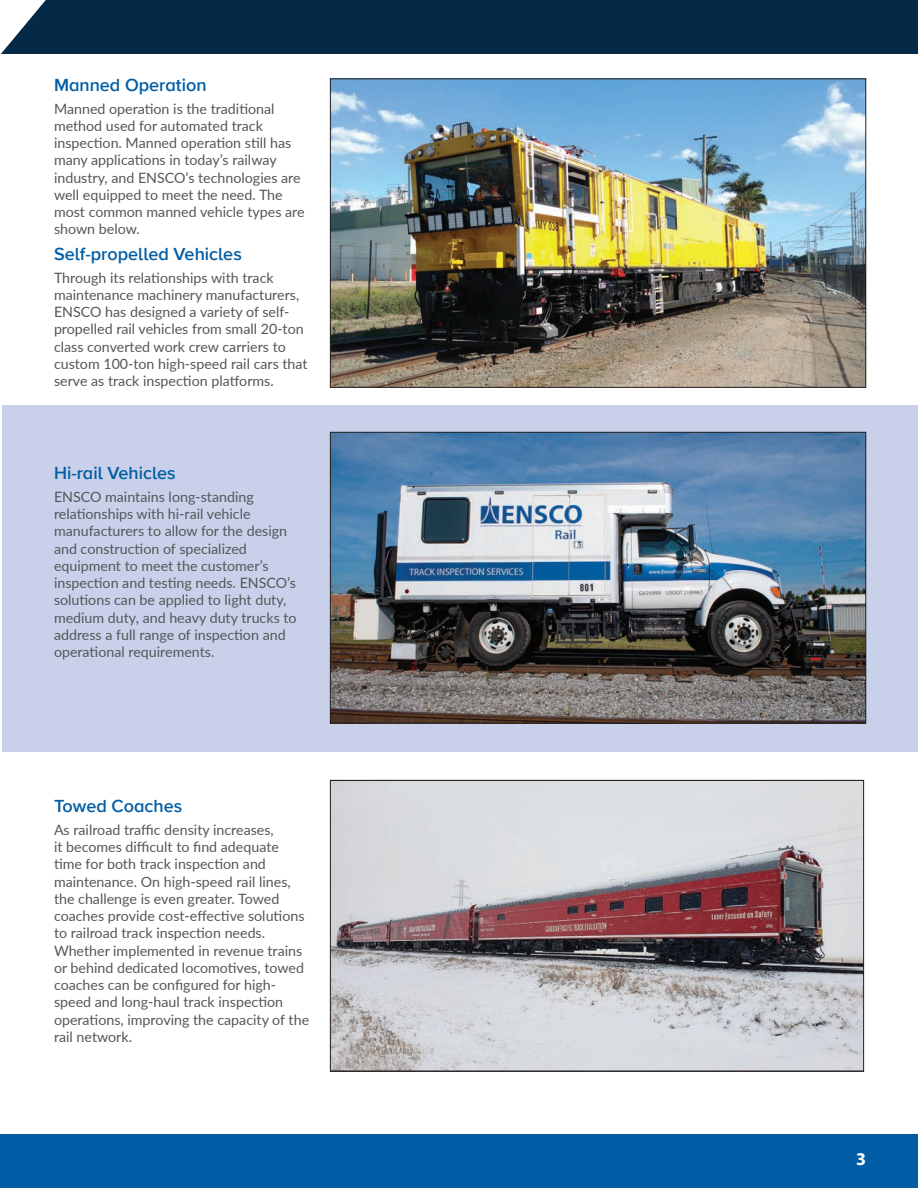
<style>
.page{position:relative;width:918px;height:1188px;background:#fff}
.page>*{position:absolute;margin:0;border:0;box-sizing:border-box;transform-origin:0 0}
.t1{font:600 18px "Proxima Nova A";color:#015da5}
.t2{font:700 18px "Myriad Pro";color:#fff}
.t3{font:14.25px/17.2px "Lato";color:#535759}
</style>
<div class="page">
<div style="left:0;top:1134px;width:918px;height:54px;background:#015da5"></div>
<div style="left:1px;top:0;width:917px;height:54px;background:#042a47"></div>
<div style="left:2px;top:406px;width:916px;height:346px;background:#c9d0e9"></div>
<img style="left:332px;top:80px;width:532px;height:306px">
<div style="left:330px;top:78px;width:536px;height:310px;border:1px solid #231f20"></div>
<img style="left:332px;top:434px;width:532px;height:287px">
<div style="left:330px;top:432px;width:536px;height:291px;border:1px solid #231f20"></div>
<svg style="left:332px;top:782px;width:530px;height:288px;background:#b9b3b7"></svg>
<div style="left:330px;top:780px;width:534px;height:292px;border:1px solid #231f20"></div>
<p class="t1" style="left:54px;top:71px;width:154px">Manned Operation</p>
<p class="t3" style="left:54px;top:99px;width:252px">Manned operation is the traditional method used for automated track inspection. Manned operation still has many applications in today’s railway industry, and ENSCO’s technologies are well equipped to meet the need. The most common manned vehicle types are shown below.</p>
<p class="t1" style="left:54px;top:240px;width:189px">Self-propelled Vehicles</p>
<p class="t3" style="left:54px;top:268px;width:255px">Through its relationships with track maintenance machinery manufacturers, ENSCO has designed a variety of self&shy;propelled rail vehicles from small 20-ton class converted work crew carriers to custom 100-ton high-speed rail cars that serve as track inspection platforms.</p>
<p class="t1" style="left:54px;top:460px;width:123px">Hi-rail Vehicles</p>
<p class="t3" style="left:54px;top:487px;width:244px">ENSCO maintains long-standing relationships with hi-rail vehicle manufacturers to allow for the design and construction of specialized equipment to meet the customer’s inspection and testing needs. ENSCO’s solutions can be applied to light duty, medium duty, and heavy duty trucks to address a full range of inspection and operational requirements.</p>
<p class="t1" style="left:54px;top:793px;width:130px">Towed Coaches</p>
<p class="t3" style="left:54px;top:820px;width:257px">As railroad traffic density increases,<br>it becomes difficult to find adequate time for both track inspection and maintenance. On high-speed rail lines, the challenge is even greater. Towed coaches provide cost-effective solutions to railroad track inspection needs.<br>Whether implemented in revenue trains or behind dedicated locomotives, towed coaches can be configured for high&shy;speed and long-haul track inspection operations, improving the capacity of the rail network.</p>
<p class="t2" style="left:856px;top:1147px;width:11px">3</p>
</div>
